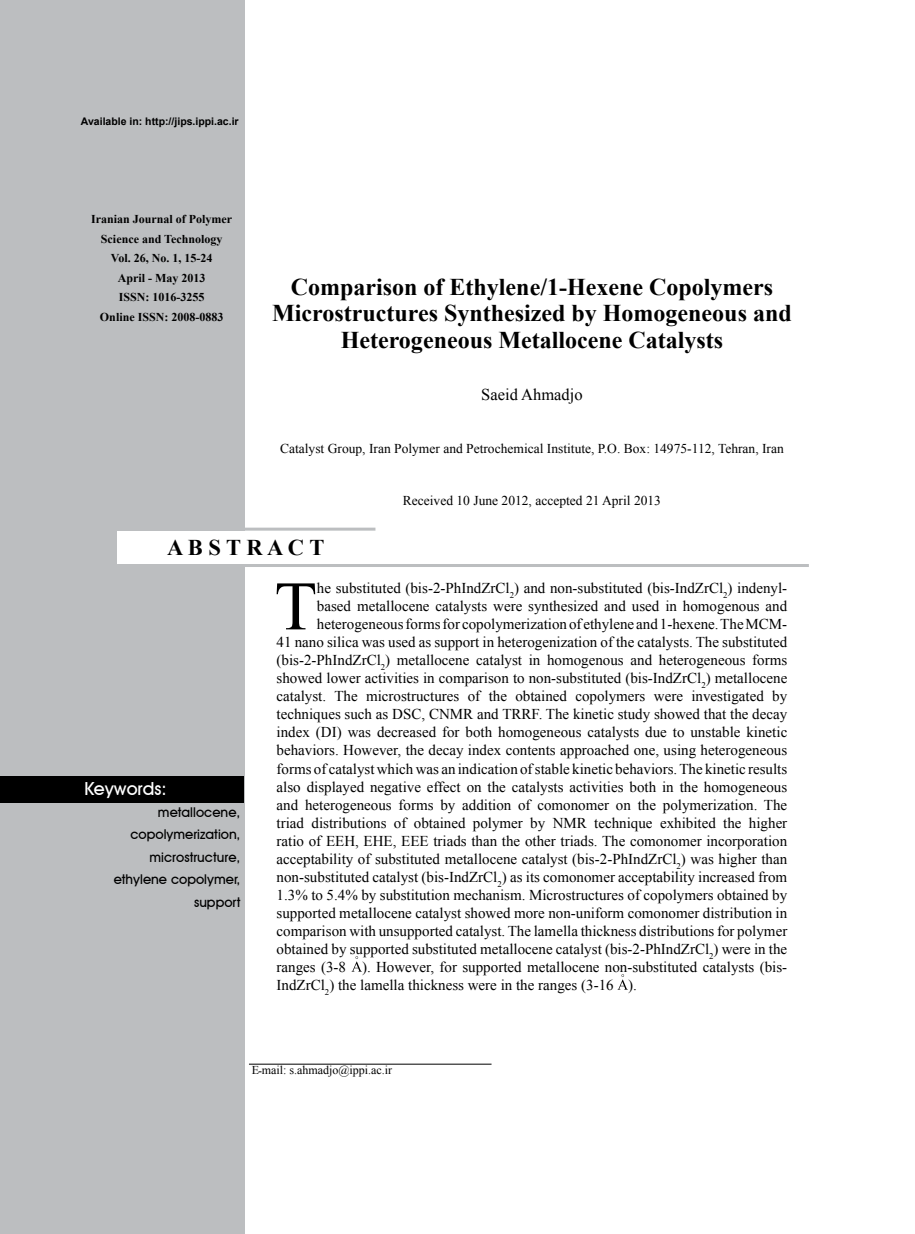
<style>
.page{position:relative;width:915px;height:1234px;background:#fff}
.page>*{position:absolute;margin:0;border:0;box-sizing:border-box;transform-origin:0 0}
.t1{font:69.3px "Times New Roman";color:#000}
.t2{font:700 24px/26.2px "Times New Roman";color:#000;text-align:center}
.t3{font:700 22.5px "Times New Roman";letter-spacing:.195em;color:#000}
.t4{font:500 18px "Avant Garde IT Cby BT";color:#fff}
.t5{font:16.5px "Times New Roman";color:#000}
.t6{font:15px/18px "Times New Roman";color:#000}
.t7{font:13.5px "Times New Roman";color:#000}
.t8{font:500 13.5px/22.5px "Avant Garde IT Cby BT";color:#000;text-align:right}
.t9{font:700 12px/19.5px "Times New Roman";color:#000;text-align:center}
.t10{font:12px "Times New Roman";color:#000}
.t11{font:700 10.5px "Arial";color:#000}
.t12{font:8.7px "Times New Roman";color:#000}
</style>
<div class="page">
<div style="left:0;top:0;width:244px;height:1233px;background:#bcbec0"></div>
<div style="left:0;top:776px;width:243px;height:26px;background:#000"></div>
<div style="left:117px;top:530px;width:669px;height:35px;background:#fff"></div>
<hr style="left:117px;top:564px;width:691px;height:3px;background:#bcbec0">
<hr style="left:243px;top:527px;width:132px;height:3px;background:#bcbec0">
<svg style="left:352px;top:956px;width:9px;height:15px"></svg>
<svg style="left:618px;top:974px;width:9px;height:15px"></svg>
<hr style="left:249px;top:1063px;width:242px;height:1px;background:#000">
<p class="t11" style="left:81px;top:114px;width:159px">Available in: http://jips.ippi.ac i r.</p>
<p class="t9" style="left:91px;top:209px;width:143px">Iranian Journal of Polymer<br>Science and Technology<br>Vol. 26, No. 1, 15-24<br>April - May 2013<br>ISSN: 1016-3255<br>Online ISSN: 2008-0883</p>
<h2 class="t2" style="left:272px;top:273px;width:521px">Comparison of Ethylene/1-Hexene Copolymers<br>Microstructures Synthesized by Homogeneous and<br>Heterogeneous Metallocene Catalysts</h2>
<p class="t5" style="left:481px;top:383px;width:103px">Saeid Ahmadjo</p>
<p class="t7" style="left:280px;top:439px;width:505px">Catalyst Group, Iran Polymer and Petrochemical Institute O.P, . Box: 14975-112, Tehran, Iran</p>
<p class="t7" style="left:403px;top:491px;width:259px">Received 10 June 2012, accepted 21 April 2013</p>
<h3 class="t3" style="left:167px;top:532px;width:158px">AB TS RACT</h3>
<p class="t4" style="left:84px;top:777px;width:84px">Keywords:</p>
<p class="t8" style="left:114px;top:800px;width:128px">metallocene, copolymerization, microstructure, ethylene copolymer, support</p>
<p class="t6" style="left:317px;top:579px;width:471px">he substituted (bis-2-PhIndZrCl ) and non substituted (bis IndZrCl ) indenyl-</p>
<h1 class="t1" style="left:274px;top:559px;width:44px">T</h1>
<p class="t12" style="left:723px;top:589px;width:6px">2</p>
<p class="t6" style="left:317px;top:579px;width:471px;text-indent:255px">-<br>based metallocene catalysts were synthesized and used in homogenous and</p>
<p class="t6" style="left:276px;top:633px;width:512px">41 nano silica was used as support in heterogenization of the catalysts. The substituted</p>
<p class="t6" style="left:669px;top:579px;width:6px">-</p>
<p class="t12" style="left:509px;top:589px;width:6px">2</p>
<p class="t6" style="left:317px;top:615px;width:471px">heterogeneousformsforcopolymerizationofethyleneand1-hexene.TheMCM-</p>
<p class="t12" style="left:381px;top:661px;width:6px">2</p>
<p class="t6" style="left:276px;top:651px;width:512px">(bis-2-PhIndZrCl ) metallocene catalyst in homogenous and heterogeneous forms</p>
<p class="t12" style="left:701px;top:679px;width:6px">2</p>
<p class="t6" style="left:276px;top:669px;width:512px;text-align:right">showed lower activities in comparison to non-substituted (bis-IndZrCl ) metallocene by</p>
<p class="t6" style="left:276px;top:687px;width:51px">catalyst.</p>
<p class="t6" style="left:276px;top:705px;width:512px">techniques such as DSC, CNMR and TRRF. The kinetic study showed that the decay</p>
<p class="t6" style="left:276px;top:723px;width:512px">index (DI) was decreased for both homogeneous catalysts due to unstable kinetic</p>
<p class="t6" style="left:276px;top:741px;width:512px">behaviors. However, the decay index contents approached one, using heterogeneous</p>
<p class="t6" style="left:276px;top:759px;width:512px">formsofcatalystwhichwasanindicationofstablekineticbehaviors.Thekineticresults</p>
<p class="t6" style="left:276px;top:777px;width:512px">also displayed negative effect on the catalysts activities both in the homogeneous</p>
<p class="t6" style="left:662px;top:795px;width:126px">polymerization. The</p>
<p class="t6" style="left:334px;top:687px;width:25px">The</p>
<p class="t6" style="left:366px;top:687px;width:95px">microstructures</p>
<p class="t6" style="left:488px;top:687px;width:20px">the</p>
<p class="t6" style="left:515px;top:687px;width:53px">obtained</p>
<p class="t6" style="left:575px;top:687px;width:71px">copolymers</p>
<p class="t6" style="left:691px;top:687px;width:74px">investigated</p>
<p class="t6" style="left:467px;top:687px;width:14px">of</p>
<p class="t6" style="left:653px;top:687px;width:31px">were</p>
<p class="t6" style="left:276px;top:795px;width:23px">and</p>
<p class="t6" style="left:305px;top:795px;width:88px">heterogeneous</p>
<p class="t6" style="left:440px;top:795px;width:16px">by</p>
<p class="t6" style="left:462px;top:795px;width:51px">addition</p>
<p class="t6" style="left:637px;top:795px;width:20px">the</p>
<p class="t6" style="left:398px;top:795px;width:36px">forms</p>
<p class="t6" style="left:518px;top:795px;width:14px">of</p>
<p class="t6" style="left:537px;top:795px;width:73px">comonomer</p>
<p class="t6" style="left:615px;top:795px;width:16px">on</p>
<p class="t6" style="left:276px;top:813px;width:512px">triad<br>ratio of EEH, EHE, EEE triads than the other triads. The comonomer incorporation</p>
<p class="t12" style="left:676px;top:859px;width:6px">2</p>
<p class="t6" style="left:311px;top:813px;width:77px">distributions</p>
<p class="t6" style="left:413px;top:813px;width:53px">obtained</p>
<p class="t6" style="left:472px;top:813px;width:51px">polymer</p>
<p class="t6" style="left:530px;top:813px;width:16px">by</p>
<p class="t6" style="left:594px;top:813px;width:60px">technique</p>
<p class="t6" style="left:659px;top:813px;width:57px">exhibited</p>
<p class="t6" style="left:723px;top:813px;width:20px">the</p>
<p class="t6" style="left:748px;top:813px;width:40px">higher</p>
<p class="t6" style="left:394px;top:813px;width:14px">of</p>
<p class="t6" style="left:552px;top:813px;width:36px">NMR</p>
<p class="t6" style="left:276px;top:849px;width:512px">acceptability of substituted metallocene catalyst (bis-2-PhIndZrCl ) was higher than</p>
<p class="t12" style="left:497px;top:877px;width:6px">2</p>
<p class="t6" style="left:276px;top:867px;width:512px;text-align:justify">non-substituted catalyst (bis-IndZrCl ) as its comonomer acceptability increased from 1.3% to 5.4% by substitution mechanism. Microstructures of copolymers obtained by supported metallocene catalyst showed more non-uniform comonomer distribution in comparison with unsupported catalyst. The lamella thickness distributions for polymer</p>
<p class="t12" style="left:709px;top:949px;width:6px">2</p>
<p class="t6" style="left:276px;top:939px;width:512px">obtained by supported substituted metallocene catalyst (bis-2-PhIndZrCl ) were in the</p>
<p class="t12" style="left:325px;top:985px;width:6px">2</p>
<p class="t6" style="left:276px;top:957px;width:71px">ranges (3-8</p>
<p class="t6" style="left:362px;top:957px;width:426px">). However, for supported metallocene non-substituted catalysts (bis-</p>
<p class="t6" style="left:276px;top:975px;width:338px">IndZrCl ) the lamella thickness were in the ranges )3-16</p>
<p class="t6" style="left:627px;top:975px;width:10px">.(</p>
<p class="t10" style="left:252px;top:1061px;width:142px">Eـmail .s: ahmadjo@ippi.ac i r.</p>
</div>
